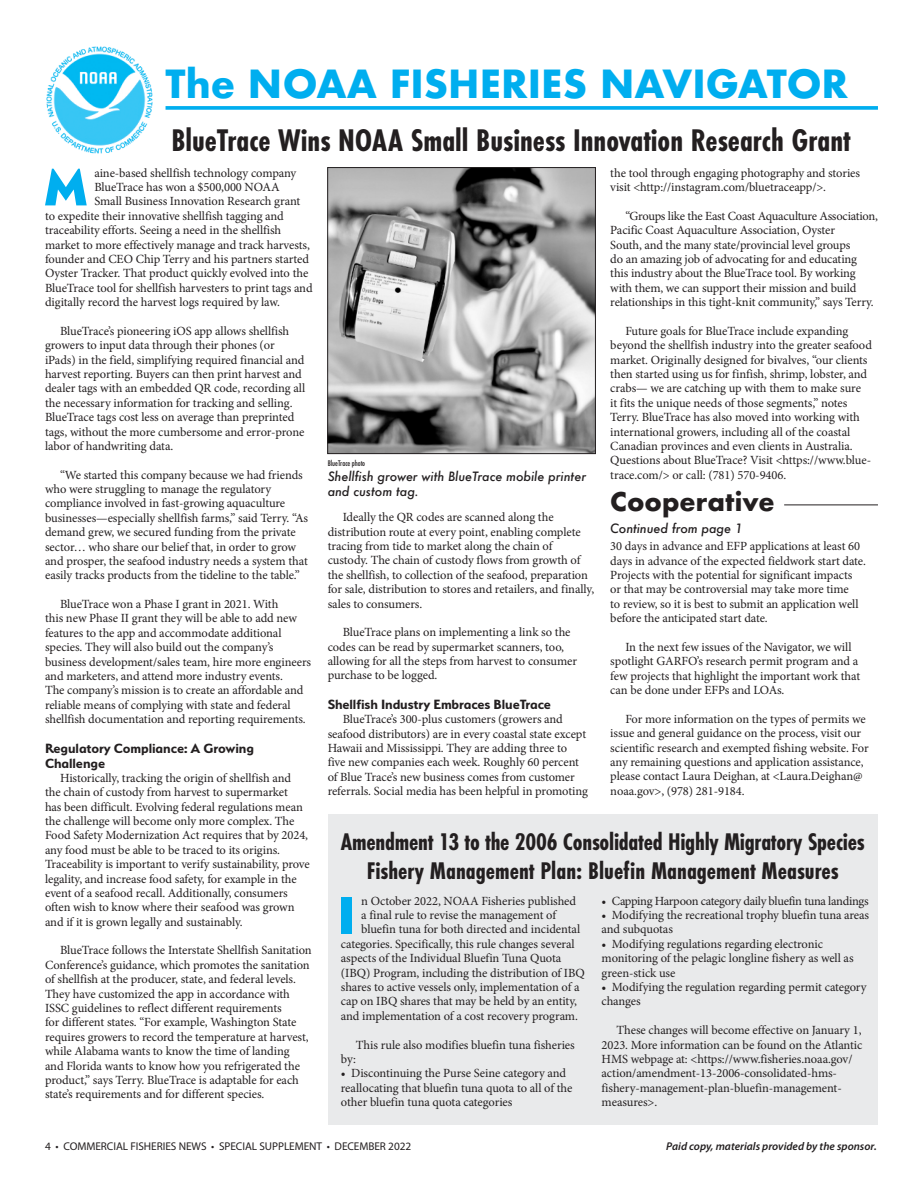
<style>
.page{position:relative;width:923px;height:1193px;background:#fff}
.page>*{position:absolute;margin:0;border:0;box-sizing:border-box;transform-origin:0 0}
.t1{font:800 58.88px "Serenity";color:#00aeef}
.t2{font:700 37.75px "Futura";color:#00aeef}
.t3{font:700 32.5px "Futura PT Cond";color:#231f20}
.t4{font:700 25px/28.8px "Futura PT Cond";letter-spacing:-.01em;color:#231f20;text-align:center}
.t5{font:700 25px "Futura";color:#231f20}
.t6{font:700 15px/15px "Serenity";letter-spacing:-.005em;color:#231f20}
.t7{font:12.5px/14.4px "Minion Pro";letter-spacing:-.01em;color:#231f20}
.t8{font:italic 500 12.5px/15px "Futura";letter-spacing:-.005em;color:#231f20}
.t9{font:11.25px "Myriad Pro";letter-spacing:-.005em;color:#231f20}
.t10{font:italic 600 11.25px "Myriad Pro";color:#231f20}
.t11{font:500 condensed 7.5px "Futura";color:#231f20}
</style>
<div class="page">
<svg style="left:165px;top:106px;width:712px;height:4px;background:#16b4f0"></svg>
<img style="left:46px;top:46px;width:107px;height:108px">
<img style="left:329px;top:169px;width:264px;height:283px">
<div style="left:327px;top:167px;width:268px;height:287px;border:1px solid #231f20"></div>
<div style="left:328px;top:814px;width:549px;height:310px;background:#e9eaeb"></div>
<hr style="left:784px;top:504px;width:94px;height:1px;background:#231f20">
<h2 class="t2" style="left:165px;top:57px;width:684px">The NOAA FISHERIES NAVIGATOR</h2>
<h3 class="t3" style="left:171px;top:121px;width:681px">BlueTrace Wins NOAA Small Business Innovation Research Grant</h3>
<h1 class="t1" style="left:43px;top:153px;width:47px">M</h1>
<p class="t7" style="left:94px;top:165px;width:203px">aine-based shellfish technology company</p>
<p class="t7" style="left:94px;top:180px;width:187px">BlueTrace has won a $500,000 NOAA</p>
<p class="t7" style="left:94px;top:194px;width:207px">Small Business Innovation Research grant</p>
<p class="t7" style="left:45px;top:209px;width:240px">to expedite their innovative shellfish tagging and</p>
<p class="t7" style="left:45px;top:223px;width:238px">traceability efforts. Seeing a need in the shellfish</p>
<p class="t7" style="left:45px;top:237px;width:266px">market to more effectively manage and track harvests,</p>
<p class="t7" style="left:45px;top:252px;width:265px">founder and CEO Chip Terry and his partners started</p>
<p class="t7" style="left:45px;top:266px;width:265px">Oyster Tracker. That product quickly evolved into the</p>
<p class="t7" style="left:45px;top:280px;width:269px">BlueTrace tool for shellfish harvesters to print tags and</p>
<p class="t7" style="left:45px;top:295px;width:236px">digitally record the harvest logs required by law.</p>
<p class="t7" style="left:45px;top:324px;width:262px;text-indent:15px">BlueTrace’s pioneering iOS app allows shellfish growers to input data through their phones (or iPads) in the field, simplifying required financial and harvest reporting. Buyers can then print harvest and dealer tags with an embedded QR code, recording all the necessary information for tracking and selling.<br>BlueTrace tags cost less on average than preprinted tags, without the more cumbersome and error-prone labor of handwriting data.</p>
<p class="t7" style="left:45px;top:467px;width:264px;text-indent:15px">“We started this company because we had friends who were struggling to manage the regulatory compliance involved in fast-growing aquaculture businesses—especially shellfish farms,” said Terry. “As demand grew, we secured funding from the private sector… who share our belief that, in order to grow and prosper, the seafood industry needs a system that easily tracks products from the tideline to the table.”</p>
<p class="t7" style="left:45px;top:597px;width:267px;text-indent:15px">BlueTrace won a Phase I grant in 2021. With<br>this new Phase II grant they will be able to add new features to the app and accommodate additional species. They will also build out the company’s business development/sales team, hire more engineers and marketers, and attend more industry events.<br>The company’s mission is to create an affordable and reliable means of complying with state and federal shellfish documentation and reporting requirements.</p>
<p class="t6" style="left:45px;top:740px;width:210px">Regulatory Compliance: A Growing<br>Challenge</p>
<p class="t7" style="left:45px;top:770px;width:266px;text-indent:15px">Historically, tracking the origin of shellfish and the chain of custody from harvest to supermarket<br>has been difficult. Evolving federal regulations mean the challenge will become only more complex. The Food Safety Modernization Act requires that by 2024, any food must be able to be traced to its origins.<br>Traceability is important to verify sustainability, prove legality, and increase food safety, for example in the event of a seafood recall. Additionally, consumers often wish to know where their seafood was grown and if it is grown legally and sustainably.</p>
<p class="t7" style="left:45px;top:943px;width:268px;text-indent:15px">BlueTrace follows the Interstate Shellfish Sanitation Conference’s guidance, which promotes the sanitation of shellfish at the producer, state, and federal levels.<br>They have customized the app in accordance with ISSC guidelines to reflect different requirements<br>for different states. “For example, Washington State requires growers to record the temperature at harvest, while Alabama wants to know the time of landing<br>and Florida wants to know how you refrigerated the product,” says Terry. BlueTrace is adaptable for each state’s requirements and for different species.</p>
<p class="t11" style="left:328px;top:458px;width:39px">BlueTrace photo</p>
<p class="t8" style="left:328px;top:468px;width:260px">Shellfish grower with BlueTrace mobile printer and custom tag.</p>
<p class="t7" style="left:328px;top:510px;width:268px;text-indent:15px">Ideally the QR codes are scanned along the distribution route at every point, enabling complete tracing from tide to market along the chain of custody. The chain of custody flows from growth of the shellfish, to collection of the seafood, preparation for sale, distribution to stores and retailers, and finally, sales to consumers.</p>
<p class="t7" style="left:328px;top:625px;width:251px;text-indent:15px">BlueTrace plans on implementing a link so the codes can be read by supermarket scanners, too, allowing for all the steps from harvest to consumer purchase to be logged.</p>
<p class="t6" style="left:328px;top:696px;width:225px">Shellfish Industry Embraces BlueTrace</p>
<p class="t7" style="left:328px;top:712px;width:262px;text-indent:15px">BlueTrace’s 300-plus customers (growers and seafood distributors) are in every coastal state except Hawaii and Mississippi. They are adding three to five new companies each week. Roughly 60 percent of Blue Trace’s new business comes from customer referrals. Social media has been helpful in promoting</p>
<p class="t7" style="left:610px;top:165px;width:251px">the tool through engaging photography and stories visit &lt;http://instagram.com/bluetraceapp/&gt;.</p>
<p class="t7" style="left:610px;top:209px;width:269px;text-indent:15px">“Groups like the East Coast Aquaculture Association, Pacific Coast Aquaculture Association, Oyster<br>South, and the many state/provincial level groups<br>do an amazing job of advocating for and educating this industry about the BlueTrace tool. By working with them, we can support their mission and build relationships in this tight-knit community,” says Terry.</p>
<p class="t7" style="left:610px;top:324px;width:263px;text-indent:15px">Future goals for BlueTrace include expanding beyond the shellfish industry into the greater seafood market. Originally designed for bivalves, “our clients then started using us for finfish, shrimp, lobster, and crabs— we are catching up with them to make sure<br>it fits the unique needs of those segments,” notes Terry. BlueTrace has also moved into working with international growers, including all of the coastal Canadian provinces and even clients in Australia.<br>Questions about BlueTrace? Visit &lt;https://www.blue&shy;trace.com/&gt; or call: (781) 570-9406.</p>
<h3 class="t5" style="left:610px;top:483px;width:166px">Cooperative</h3>
<p class="t8" style="left:610px;top:521px;width:134px">Continued from page 1</p>
<p class="t7" style="left:610px;top:539px;width:257px">30 days in advance and EFP applications at least 60 days in advance of the expected fieldwork start date.<br>Projects with the potential for significant impacts or that may be controversial may take more time<br>to review, so it is best to submit an application well before the anticipated start date.</p>
<p class="t7" style="left:610px;top:640px;width:251px;text-indent:15px">In the next few issues of the Navigator, we will spotlight GARFO’s research permit program and a few projects that highlight the important work that can be done under EFPs and LOAs.</p>
<p class="t7" style="left:610px;top:711px;width:260px;text-indent:15px">For more information on the types of permits we issue and general guidance on the process, visit our scientific research and exempted fishing website. For any remaining questions and application assistance, please contact Laura Deighan, at &lt;Laura.Deighan@ noaa.gov&gt;, (978) 281-9184.</p>
<h3 class="t4" style="left:341px;top:827px;width:525px">Amendment 13 to the 2006 Consolidated Highly Migratory Species<br>Fishery Management Plan: Bluefin Management Measures</h3>
<p class="t7" style="left:601px;top:893px;width:269px">• Capping Harpoon category daily bluefin tuna landings</p>
<p class="t7" style="left:601px;top:908px;width:269px">• Modifying the recreational trophy bluefin tuna areas and subquotas</p>
<p class="t7" style="left:601px;top:936px;width:253px">• Modifying regulations regarding electronic monitoring of the pelagic longline fishery as well as green-stick use</p>
<p class="t7" style="left:601px;top:979px;width:266px">• Modifying the regulation regarding permit category changes</p>
<p class="t7" style="left:601px;top:1023px;width:262px;text-indent:15px">These changes will become effective on January 1, 2023. More information can be found on the Atlantic HMS webpage at: &lt;https://www.fisheries.noaa.gov/ action/amendment-13-2006-consolidated-hms&shy;fishery-management-plan-bluefin-management&shy;measures&gt;.</p>
<h1 class="t1" style="left:337px;top:881px;width:20px">I</h1>
<p class="t7" style="left:361px;top:893px;width:216px">n October 2022, NOAA Fisheries published</p>
<p class="t7" style="left:361px;top:908px;width:196px">a final rule to revise the management of</p>
<p class="t7" style="left:361px;top:922px;width:220px">bluefin tuna for both directed and incidental</p>
<p class="t7" style="left:341px;top:936px;width:235px">categories. Specifically, this rule changes several</p>
<p class="t7" style="left:341px;top:951px;width:222px">aspects of the Individual Bluefin Tuna Quota</p>
<p class="t7" style="left:341px;top:965px;width:245px">(IBQ) Program, including the distribution of IBQ</p>
<p class="t7" style="left:341px;top:979px;width:240px">shares to active vessels only, implementation of a</p>
<p class="t7" style="left:341px;top:994px;width:237px">cap on IBQ shares that may be held by an entity,</p>
<p class="t7" style="left:341px;top:1008px;width:238px">and implementation of a cost recovery program.</p>
<p class="t7" style="left:356px;top:1037px;width:220px">This rule also modifies bluefin tuna fisheries</p>
<p class="t7" style="left:341px;top:1051px;width:16px">by:</p>
<p class="t7" style="left:341px;top:1066px;width:233px">• Discontinuing the Purse Seine category and reallocating that bluefin tuna quota to all of the other bluefin tuna quota categories</p>
<p class="t9" style="left:45px;top:1139px;width:367px">4 • COMMERCIAL FISHERIES NEWS • SPECIAL SUPPLEMENT • DECEMBER 2022</p>
<p class="t10" style="left:666px;top:1139px;width:212px">Paid copy, materials provided by the sponsor.</p>
</div>
